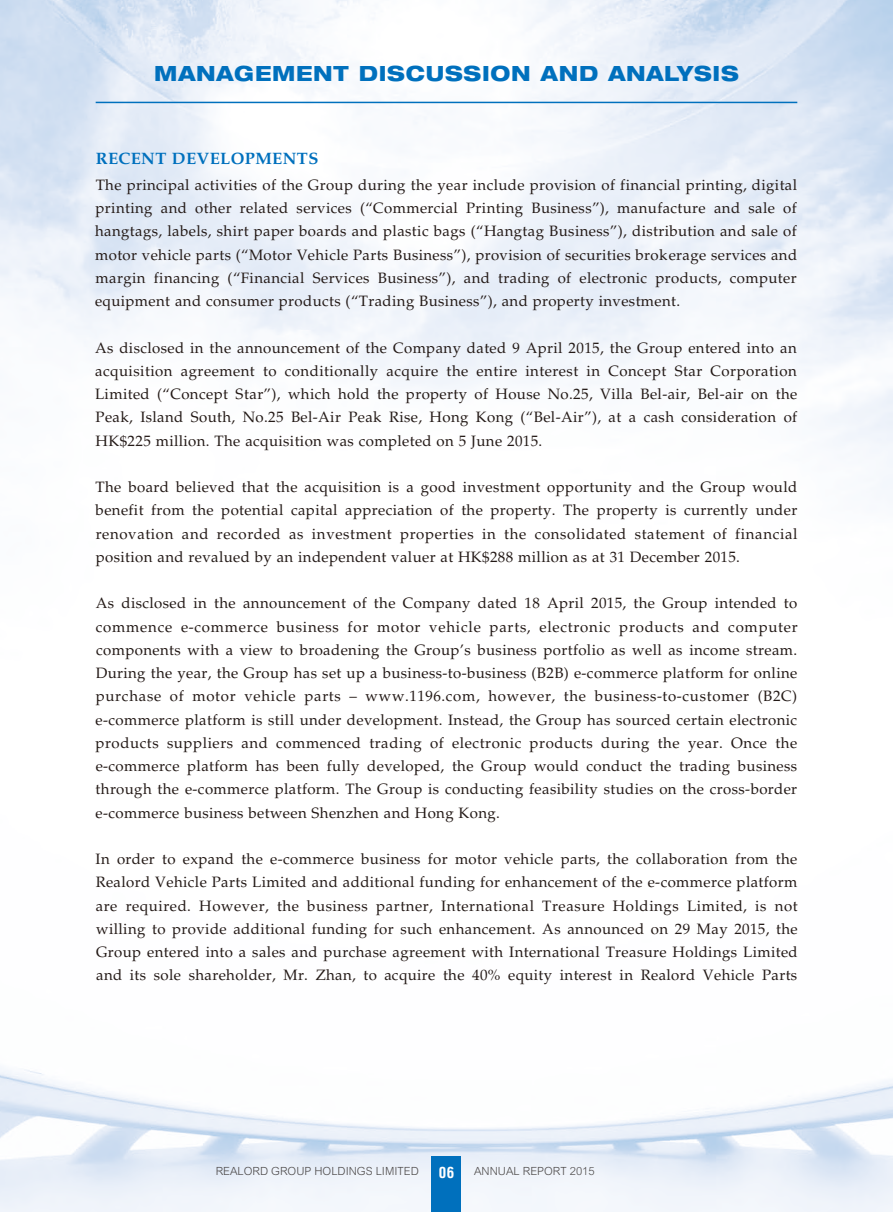
<style>
.page{position:relative;width:893px;height:1212px;background:#fff}
.page>*{position:absolute;margin:0;border:0;box-sizing:border-box;transform-origin:0 0}
.t1{font:800 expanded 21px "Helvetica Neue LT Std";letter-spacing:.04em;color:#0070bd;scale:.95 1}
.t2{font:700 16.5px "Palatino LT Std";letter-spacing:.025em;color:#0070bd}
.t3{font:15px/23.2px "Palatino LT Std";letter-spacing:.025em;color:#231916;text-align:justify}
.t4{font:700 condensed 15px "Helvetica LT Std";color:#fff}
.t5{font:300 11.25px "Arial MT Std";color:#4d4a4a}
</style>
<div class="page">
<img style="left:0;top:0;width:893px;height:1212px">
<hr style="left:96px;top:102px;width:701px;height:1px;background:#0070bd">
<div style="left:432px;top:1157px;width:29px;height:55px;background:#0070bd"></div>
<h1 class="t1" style="left:154px;top:60px;width:617px">MANAGEMENT DISCUSSION AND ANALYSIS</h1>
<p class="t2" style="left:96px;top:148px;width:224px">RECENT DEVELOPMENTS</p>
<p class="t3" style="left:95px;top:173px;width:704px">The principal activities of the Group during the year include provision of financial printing, digital printing and other related services (“Commercial Printing Business”), manufacture and sale of hangtags, labels, shirt paper boards and plastic bags (“Hangtag Business”), distribution and sale of motor vehicle parts (“Motor Vehicle Parts Business”), provision of securities brokerage services and margin financing (“Financial Services Business”), and trading of electronic products, computer equipment and consumer products (“Trading Business”), and property investment.</p>
<p class="t3" style="left:95px;top:336px;width:704px">As disclosed in the announcement of the Company dated 9 April 2015, the Group entered into an acquisition agreement to conditionally acquire the entire interest in Concept Star Corporation Limited (“Concept Star”), which hold the property of House No.25, Villa Bel-air, Bel-air on the Peak, Island South, No.25 Bel-Air Peak Rise, Hong Kong (“Bel-Air”), at a cash consideration of HK$225 million. The acquisition was completed on 5 June 2015.</p>
<p class="t3" style="left:96px;top:476px;width:703px">The board believed that the acquisition is a good investment opportunity and the Group would benefit from the potential capital appreciation of the property. The property is currently under renovation and recorded as investment properties in the consolidated statement of financial position and revalued by an independent valuer at HK$288 million as at 31 December 2015.</p>
<p class="t3" style="left:96px;top:592px;width:704px">As disclosed in the announcement of the Company dated 18 April 2015, the Group intended to commence e-commerce business for motor vehicle parts, electronic products and computer components with a view to broadening the Group’s business portfolio as well as income stream.<br>During the year, the Group has set up a business-to-business (B2B) e-commerce platform for online purchase of motor vehicle parts – www.1196.com, however, the business-to-customer (B2C) e-commerce platform is still under development. Instead, the Group has sourced certain electronic products suppliers and commenced trading of electronic products during the year. Once the e-commerce platform has been fully developed, the Group would conduct the trading business through the e-commerce platform. The Group is conducting feasibility studies on the cross-border e-commerce business between Shenzhen and Hong Kong.</p>
<p class="t3" style="left:96px;top:848px;width:704px">In order to expand the e-commerce business for motor vehicle parts, the collaboration from the Realord Vehicle Parts Limited and additional funding for enhancement of the e-commerce platform are required. However, the business partner, International Treasure Holdings Limited, is not willing to provide additional funding for such enhancement. As announced on 29 May 2015, the Group entered into a sales and purchase agreement with International Treasure Holdings Limited and its sole shareholder, Mr. Zhan, to acquire the 40% equity interest in Realord Vehicle Parts</p>
<p class="t5" style="left:216px;top:1164px;width:186px">REALORD GROUP HOLDINGS LI MITED</p>
<p class="t4" style="left:439px;top:1163px;width:17px">06</p>
<p class="t5" style="left:474px;top:1164px;width:122px">ANNUAL REPORT 2015</p>
</div>
